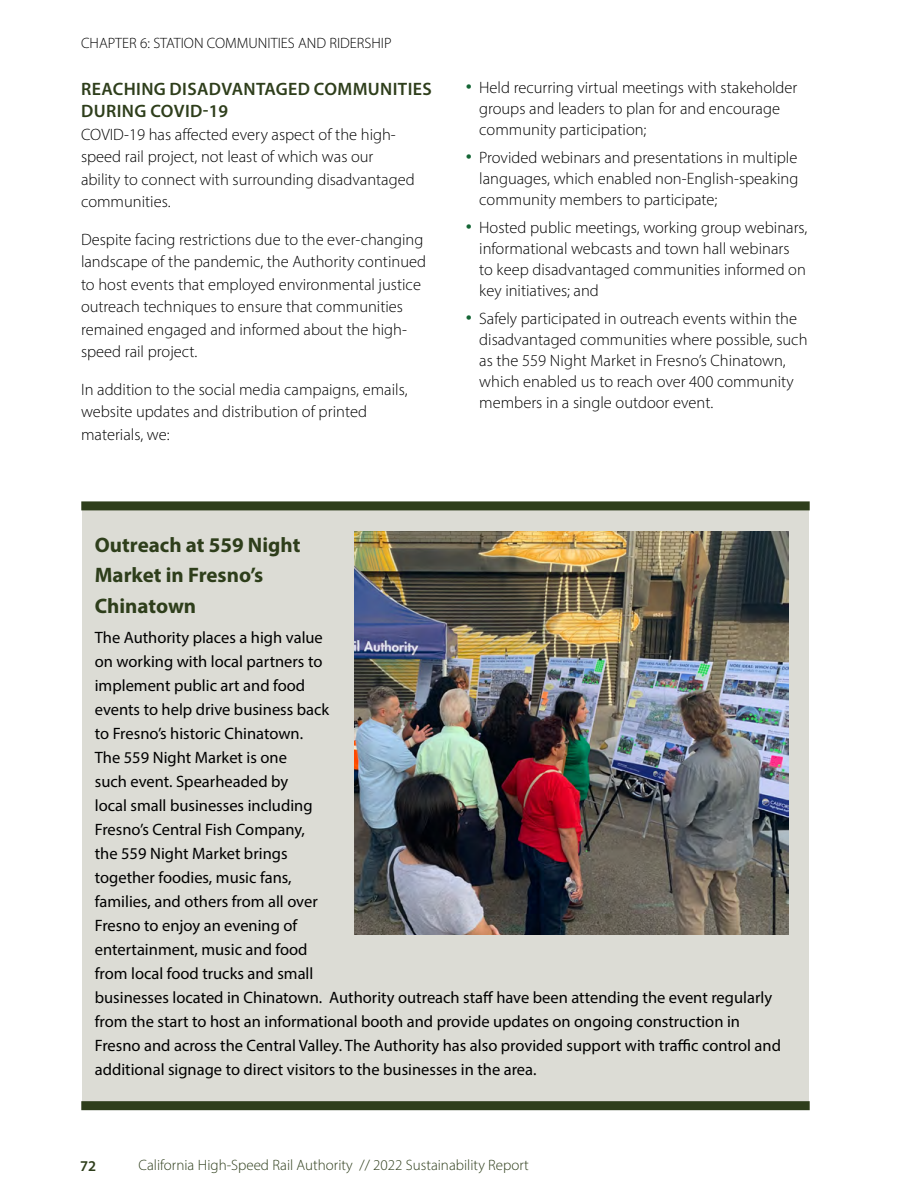
<style>
.page{position:relative;width:918px;height:1188px;background:#fff}
.page>*{position:absolute;margin:0;border:0;box-sizing:border-box;transform-origin:0 0}
.t1{font:700 21px/30.6px "Myriad Pro";color:#2e3e1b}
.t2{font:600 18px/22.5px "Myriad Pro";letter-spacing:.02em;color:#2e3e1b}
.t3{font:300 16.5px/21px "Myriad Pro";color:#000}
.t4{font:16.5px/24px "Myriad Pro";color:#000}
.t5{font:300 15px "Myriad Pro";color:#2e3e1b}
.t6{font:300 15px "Myriad Pro";color:#000}
.t7{font:600 15px "Myriad Pro";color:#2e3e1b}
.s1{font-size:24.75px;color:#136534}
</style>
<div class="page">
<div style="left:82px;top:508px;width:727px;height:598px;background:#dcdcd5"></div>
<div style="left:81px;top:1101px;width:729px;height:9px;background:#2e3e1b"></div>
<div style="left:81px;top:501px;width:729px;height:9px;background:#2e3e1b"></div>
<img style="left:354px;top:531px;width:435px;height:403px">
<p class="t6" style="left:81px;top:34px;width:312px">CHAPTER 6: STATION COMMUNITIES AND RIDERSHIP</p>
<h5 class="t2" style="left:81px;top:77px;width:352px">REACHING DISADVANTAGED COMMUNITIES<br>DURING COVID-19</h5>
<p class="t3" style="left:81px;top:123px;width:335px;line-height:22.5px">COVID-19 has affected every aspect of the high&shy;speed rail project, not least of which was our ability to connect with surrounding disadvantaged communities.</p>
<p class="t3" style="left:81px;top:228px;width:347px;line-height:22.5px">Despite facing restrictions due to the ever-changing landscape of the pandemic, the Authority continued to host events that employed environmental justice outreach techniques to ensure that communities remained engaged and informed about the high&shy;speed rail project.</p>
<p class="t3" style="left:81px;top:378px;width:328px;line-height:22.5px">In addition to the social media campaigns, emails, website updates and distribution of printed materials, we:</p>
<p class="t3" style="left:479px;top:77px;width:320px;text-indent:-14px"><span class="s1">•</span> Held recurring virtual meetings with stakeholder groups and leaders to plan for and encourage community participation;</p>
<p class="t3" style="left:479px;top:147px;width:321px;text-align:justify;text-indent:-14px"><span class="s1">•</span> Provided webinars and presentations in multiple languages, which enabled non-English-speaking community members to participate;</p>
<p class="t3" style="left:479px;top:217px;width:330px;text-indent:-14px"><span class="s1">•</span> Hosted public meetings, working group webinars, informational webcasts and town hall webinars to keep disadvantaged communities informed on key initiatives; and</p>
<p class="t3" style="left:479px;top:307px;width:330px;text-indent:-14px"><span class="s1">•</span> Safely participated in outreach events within the disadvantaged communities where possible, such as the 559 Night Market in Fresno’s Chinatown, which enabled us to reach over 400 community members in a single outdoor event.</p>
<p class="t1" style="left:95px;top:529px;width:207px">Outreach at 559 Night<br>Market in Fresno’s<br>Chinatown</p>
<p class="t4" style="left:95px;top:625px;width:688px">The Authority places a high value<br>on working with local partners to<br>implement public art and food<br>events to help drive business back<br>to Fresno’s historic Chinatown.<br>The 559 Night Market is one<br>such event. Spearheaded by<br>local small businesses including<br>Fresno’s Central Fish Company,<br>the 559 Night Market brings<br>together foodies, music fans,<br>families, and others from all over<br>Fresno to enjoy an evening of<br>entertainment, music and food<br>from local food trucks and small<br>businesses located in Chinatown. Authority outreach staff have been attending the event regularly from the start to host an informational booth and provide updates on ongoing construction in Fresno and across the Central Valley. The Authority has also provided support with traffic control and additional signage to direct visitors to the businesses in the area.</p>
<p class="t7" style="left:80px;top:1157px;width:18px">72</p>
<p class="t5" style="left:139px;top:1156px;width:392px">California High-Speed Rail Authority // 2022 Sustainability Report</p>
</div>
